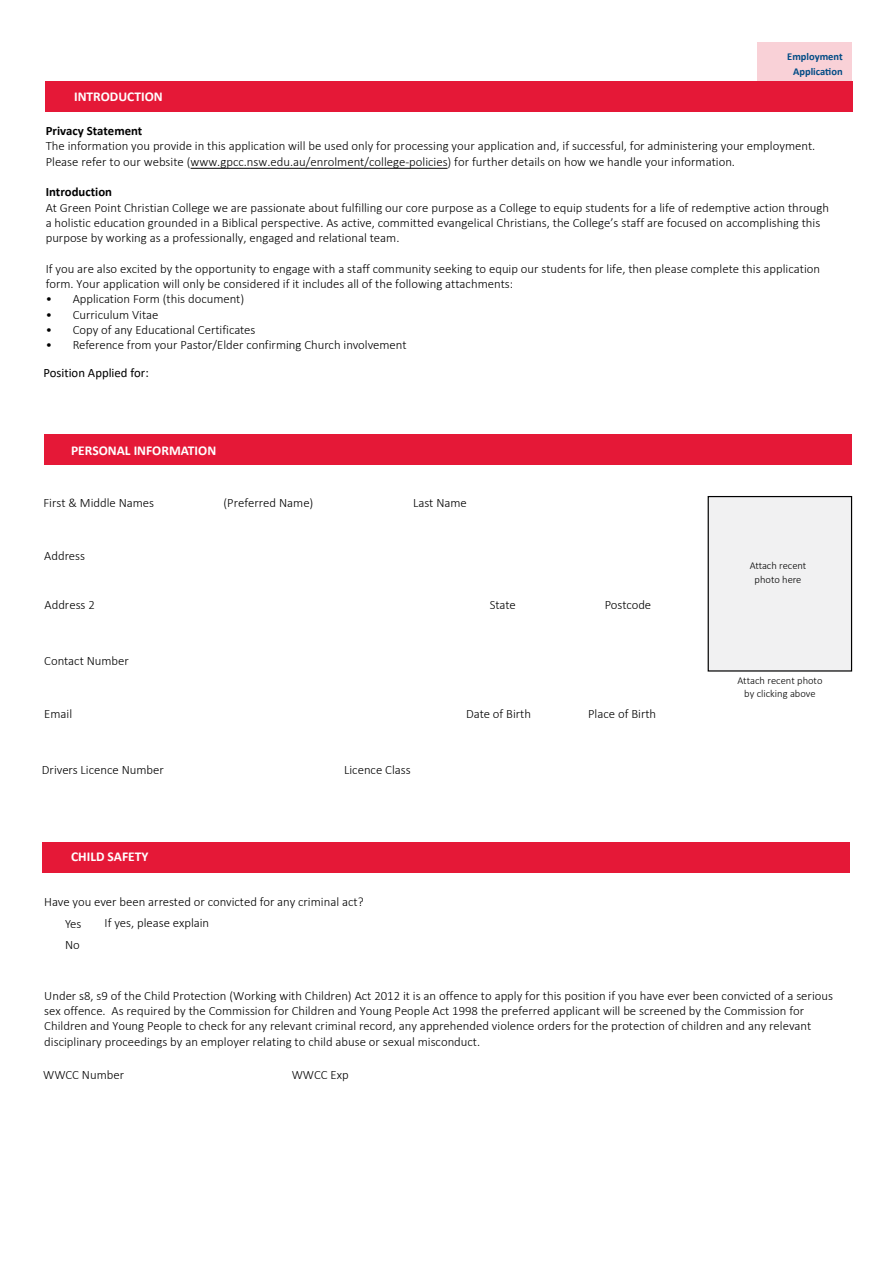
<style>
.page{position:relative;width:893px;height:1263px;background:#fff}
.page>*{position:absolute;margin:0;border:0;box-sizing:border-box;transform-origin:0 0}
.t1{font:700 13.5px "Calibri";color:#fff}
.t2{font:300 12.75px/15.3px "Calibri";color:#000}
.t3{font:700 12.75px "Calibri";color:#000}
.t4{font:12.75px "Calibri";color:#000}
.t5{font:300 10.5px/13.5px "Calibri";color:#000;text-align:center}
.t6{font:700 10.5px/15px "Calibri";color:#004b85;text-align:center}
</style>
<div class="page">
<div style="left:44px;top:434px;width:808px;height:31px;background:#e51837"></div>
<div style="left:42px;top:842px;width:808px;height:31px;background:#e51837"></div>
<div style="left:45px;top:81px;width:808px;height:31px;background:#e51837"></div>
<div style="left:758px;top:43px;width:94px;height:39px;background:#f9d1d7"></div>
<hr style="left:191px;top:168px;width:257px;height:1px;background:#000">
<div style="left:708px;top:497px;width:143px;height:174px;background:#f1f1f2"></div>
<div style="left:708px;top:496px;width:144px;height:175px;border:1px solid #000"></div>
<p class="t1" style="left:74px;top:87px;width:90px">INTRODUCTION</p>
<p class="t6" style="left:787px;top:49px;width:57px">Employment<br>Application</p>
<p class="t3" style="left:46px;top:122px;width:98px">Privacy Statement</p>
<p class="t2" style="left:46px;top:138px;width:771px">The information you provide in this application will be used only for processing your application and, if successful, for administering your employment.<br>Please refer to our website (www.gpcc.nsw.edu.au/enrolment/college-policies) for further details on how we handle your information.</p>
<p class="t3" style="left:46px;top:183px;width:68px">Introduction</p>
<p class="t2" style="left:46px;top:199px;width:785px">At Green Point Christian College we are passionate about fulfilling our core purpose as a College to equip students for a life of redemptive action through a holistic education grounded in a Biblical perspective. As active, committed evangelical Christians, the College’s staff are focused on accomplishing this purpose by working as a professionally, engaged and relational team.</p>
<p class="t2" style="left:46px;top:261px;width:776px">If you are also excited by the opportunity to engage with a staff community seeking to equip our students for life, then please complete this application form. Your application will only be considered if it includes all of the following attachments:</p>
<p class="t2" style="left:46px;top:291px;width:200px">• Application Form (this document)</p>
<p class="t2" style="left:46px;top:307px;width:114px">• Curriculum Vitae</p>
<p class="t2" style="left:46px;top:322px;width:211px">• Copy of any Educational Certificates</p>
<p class="t2" style="left:46px;top:337px;width:362px">• Reference from your Pastor/Elder confirming Church involvement</p>
<p class="t4" style="left:44px;top:364px;width:107px">Position Applied for:</p>
<p class="t1" style="left:71px;top:441px;width:147px">PERSONAL INFORMATION</p>
<p class="t2" style="left:223px;top:495px;width:92px">(Preferred Name)</p>
<p class="t2" style="left:43px;top:495px;width:112px">First &amp; Middle Names</p>
<p class="t2" style="left:413px;top:495px;width:55px">Last Name</p>
<p class="t2" style="left:44px;top:547px;width:42px">Address</p>
<p class="t2" style="left:45px;top:597px;width:52px">Address 2</p>
<p class="t2" style="left:44px;top:653px;width:86px">Contact Number</p>
<p class="t2" style="left:490px;top:596px;width:28px">State</p>
<p class="t2" style="left:605px;top:596px;width:48px">Postcode</p>
<p class="t2" style="left:466px;top:706px;width:67px">Date of Birth</p>
<p class="t2" style="left:44px;top:706px;width:29px">Email</p>
<p class="t2" style="left:588px;top:706px;width:70px">Place of Birth</p>
<p class="t2" style="left:42px;top:762px;width:123px">Drivers Licence Number</p>
<p class="t2" style="left:344px;top:762px;width:68px">Licence Class</p>
<p class="t1" style="left:71px;top:847px;width:79px">CHILD SAFETY</p>
<p class="t2" style="left:44px;top:894px;width:321px">Have you ever been arrested or convicted for any criminal act?</p>
<p class="t2" style="left:65px;top:916px;width:18px">Yes</p>
<p class="t2" style="left:105px;top:915px;width:106px">If yes, please explain</p>
<p class="t2" style="left:65px;top:937px;width:16px">No</p>
<p class="t5" style="left:750px;top:559px;width:58px">Attach recent photo here</p>
<p class="t5" style="left:737px;top:675px;width:87px;line-height:12.6px">Attach recent photo by clicking above</p>
<p class="t2" style="left:44px;top:988px;width:790px">Under s8, s9 of the Child Protection (Working with Children) Act 2012 it is an offence to apply for this position if you have ever been convicted of a serious sex offence. As required by the Commission for Children and Young People Act 1998 the preferred applicant will be screened by the Commission for Children and Young People to check for any relevant criminal record, any apprehended violence orders for the protection of children and any relevant disciplinary proceedings by an employer relating to child abuse or sexual misconduct.</p>
<p class="t2" style="left:43px;top:1067px;width:83px">WWCC Number</p>
<p class="t2" style="left:292px;top:1067px;width:59px">WWCC Exp</p>
</div>
